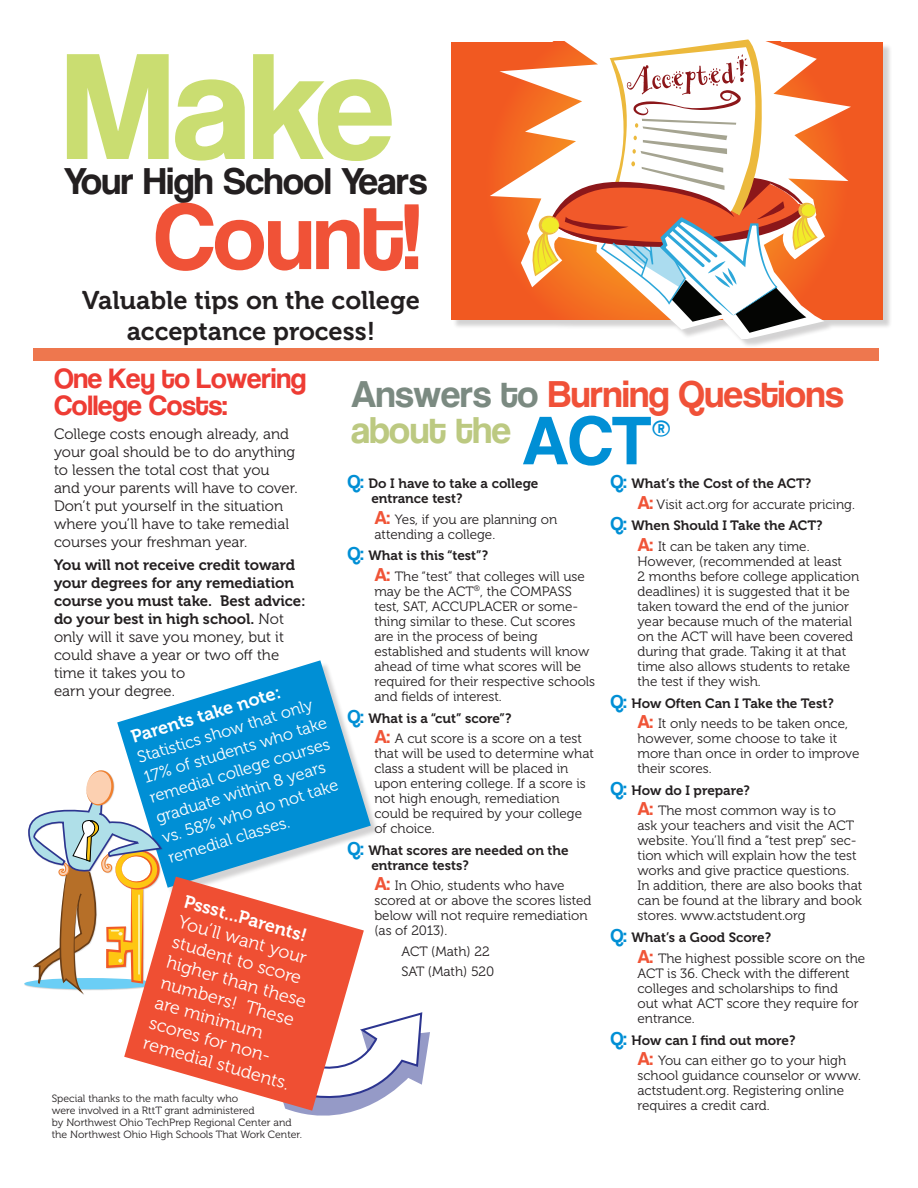
<style>
.page{position:relative;width:918px;height:1188px;background:#fff}
.page>*{position:absolute;margin:0;border:0;box-sizing:border-box;transform-origin:0 0}
.t1{font:145.8px "Coolvetica";color:#cadd71}
.t2{font:90px "Coolvetica";color:#f05237}
.t3{font:36px/36px "Coolvetica";color:#f05138}
.t4{font:36px "Coolvetica";color:#231f20}
.t5{font:27px/27px "Coolvetica";color:#ee3c34}
.t6{font:25.5px/30.6px "Museo 700";color:#231f20;text-align:center}
.t7{font:18px/21px "Museo 300";color:#fff}
.t8{font:18px "Museo 700";color:#fff}
.t9{font:16.5px/21px "Museo 300";color:#fff}
.t10{font:15px/18px "Museo 300";color:#231f20}
.t11{font:15px/18px "Museo 700";color:#231f20}
.t12{font:13.5px/15px "Museo 300";color:#231f20}
.t13{font:13.5px/15px "Museo 700";color:#231f20}
.t14{font:10.5px/12px "Museo 300";color:#231f20}
.s1{font-family:"Museo 300"}
.s2{color:#7b8a81}
.s3{color:#bcc981}
.s4{font-size:66px;color:#008fd5}
.s5{font-size:38.55px;color:#008fd5}
.s6{font-family:"Coolvetica";font-size:18px;color:#008fd5}
.s7{font-family:"Coolvetica";font-size:18px;color:#f05437}
</style>
<div class="page">
<svg style="left:293px;top:1012px;width:137px;height:104px"></svg>
<svg style="left:117px;top:660px;width:254px;height:217px;fill:#008fd5"></svg>
<div style="left:33px;top:349px;width:846px;height:12px;background:#ee774e"></div>
<div style="left:453px;top:40px;width:439px;height:308px;background:#231f20;opacity:.2"></div>
<div style="left:451px;top:42px;width:432px;height:278px;background:#f15921"></div>
<svg style="left:490px;top:40px;width:361px;height:299px"></svg>
<svg style="left:527px;top:39px;width:291px;height:294px"></svg>
<div style="left:24px;top:770px;width:139px;height:225px;background:#fff"></div>
<svg style="left:28px;top:770px;width:134px;height:224px"></svg>
<svg style="left:124px;top:877px;width:240px;height:234px;fill:#ef4f33"></svg>
<h1 class="t1" style="left:62px;top:31px;width:332px">Make</h1>
<h3 class="t4" style="left:64px;top:163px;width:365px">Your High School Years</h3>
<h2 class="t2" style="left:154px;top:190px;width:267px">Count!</h2>
<h3 class="t6" style="left:82px;top:286px;width:339px">Valuable tips on the college acceptance process!</h3>
<h3 class="t5" style="left:54px;top:367px;width:253px">One Key to Lowering<br>College Costs:</h3>
<p class="t10" style="left:54px;top:425px;width:245px">College costs enough already, and your goal should be to do anything to lessen the total cost that you and your parents will have to cover.<br>Don’t put yourself in the situation where you’ll have to take remedial courses your freshman year.</p>
<p class="t11" style="left:54px;top:556px;width:253px">You will not receive credit toward your degrees for any remediation course you must take. Best advice: do your best in high school. <span class="s1">Not</span></p>
<p class="t10" style="left:54px;top:628px;width:232px">only will it save you money, but it could shave a year or two off the time it takes you to<br>earn your degree.</p>
<h3 class="t8" style="left:129px;top:727px;width:157px;rotate:-17deg">Parents take note:</h3>
<p class="t9" style="left:135px;top:748px;width:192px;rotate:-17deg">Statistics show that only<br>17% of students who take remedial college courses graduate within 8 years vs. 58% who do not take remedial classes.</p>
<h3 class="t8" style="left:187px;top:891px;width:128px;rotate:16deg">Pssst...Parents!</h3>
<h3 class="t7" style="left:182px;top:911px;width:152px;rotate:16deg">You’ll want your student to score higher than these numbers! These are minimum scores for non&shy;remedial students.</h3>
<p class="t14" style="left:52px;top:1092px;width:252px">Special thanks to the math faculty who<br>were involved in a RttT grant administered<br>by Northwest Ohio TechPrep Regional Center and the Northwest Ohio High Schools That Work Center.</p>
<h3 class="t3" style="left:351px;top:379px;width:494px"><span class="s2">Answers to</span> Burning Questions <span class="s3">about the</span> <span class="s4">ACT</span><span class="s5">®</span></h3>
<p class="t13" style="left:610px;top:476px;width:202px"><span class="s6">Q:</span> What’s the Cost of the ACT?</p>
<p class="t12" style="left:638px;top:497px;width:219px"><span class="s7">A:</span> Visit act.org for accurate pricing.</p>
<p class="t13" style="left:610px;top:518px;width:214px"><span class="s6">Q:</span> When Should I Take the ACT?</p>
<p class="t12" style="left:637px;top:539px;width:223px"><span class="s7">A:</span> It can be taken any time.<br>However, (recommended at least<br>2 months before college application deadlines) it is suggested that it be taken toward the end of the junior year because much of the material on the ACT will have been covered during that grade. Taking it at that time also allows students to retake the test if they wish.</p>
<p class="t13" style="left:610px;top:696px;width:225px"><span class="s6">Q:</span> How Often Can I Take the Test?</p>
<p class="t12" style="left:637px;top:716px;width:223px"><span class="s7">A:</span> It only needs to be taken once, however, some choose to take it more than once in order to improve their scores.</p>
<p class="t13" style="left:610px;top:783px;width:141px"><span class="s6">Q:</span> How do I prepare?</p>
<p class="t12" style="left:637px;top:804px;width:226px"><span class="s7">A:</span> The most common way is to<br>ask your teachers and visit the ACT website. You’ll find a “test prep” sec&shy;tion which will explain how the test works and give practice questions.<br>In addition, there are also books that can be found at the library and book stores. www.actstudent.org</p>
<p class="t13" style="left:610px;top:930px;width:162px"><span class="s6">Q:</span> What’s a Good Score?</p>
<p class="t12" style="left:637px;top:951px;width:229px"><span class="s7">A:</span> The highest possible score on the<br>ACT is 36. Check with the different colleges and scholarships to find<br>out what ACT score they require for entrance.</p>
<p class="t13" style="left:610px;top:1033px;width:187px"><span class="s6">Q:</span> How can I find out more?</p>
<p class="t12" style="left:637px;top:1053px;width:225px"><span class="s7">A:</span> You can either go to your high school guidance counselor or www. actstudent.org. Registering online requires a credit card.</p>
<p class="t13" style="left:371px;top:476px;width:169px;text-indent:-24px"><span class="s6">Q:</span> Do I have to take a college entrance test?</p>
<p class="t12" style="left:374px;top:512px;width:184px"><span class="s7">A:</span> Yes, if you are planning on attending a college.</p>
<p class="t13" style="left:347px;top:548px;width:142px"><span class="s6">Q:</span> What is this “test”?</p>
<p class="t12" style="left:374px;top:569px;width:222px"><span class="s7">A:</span> The “test” that colleges will use may be the ACT<sup>®</sup>, the COMPASS test, SAT, ACCUPLACER or some&shy;thing similar to these. Cut scores are in the process of being established and students will know ahead of time what scores will be required for their respective schools and fields of interest.</p>
<p class="t13" style="left:347px;top:711px;width:166px"><span class="s6">Q:</span> What is a “cut” score”?</p>
<p class="t12" style="left:374px;top:731px;width:221px"><span class="s7">A:</span> A cut score is a score on a test that will be used to determine what class a student will be placed in upon entering college. If a score is not high enough, remediation could be required by your college of choice.</p>
<p class="t13" style="left:371px;top:843px;width:199px;text-indent:-24px"><span class="s6">Q:</span> What scores are needed on the entrance tests?</p>
<p class="t12" style="left:374px;top:879px;width:219px"><span class="s7">A:</span> In Ohio, students who have scored at or above the scores listed below will not require remediation (as of 2013).</p>
<p class="t12" style="left:401px;top:941px;width:94px;line-height:20.4px">ACT (Math) 22<br>SAT (Math) 520</p>
</div>
